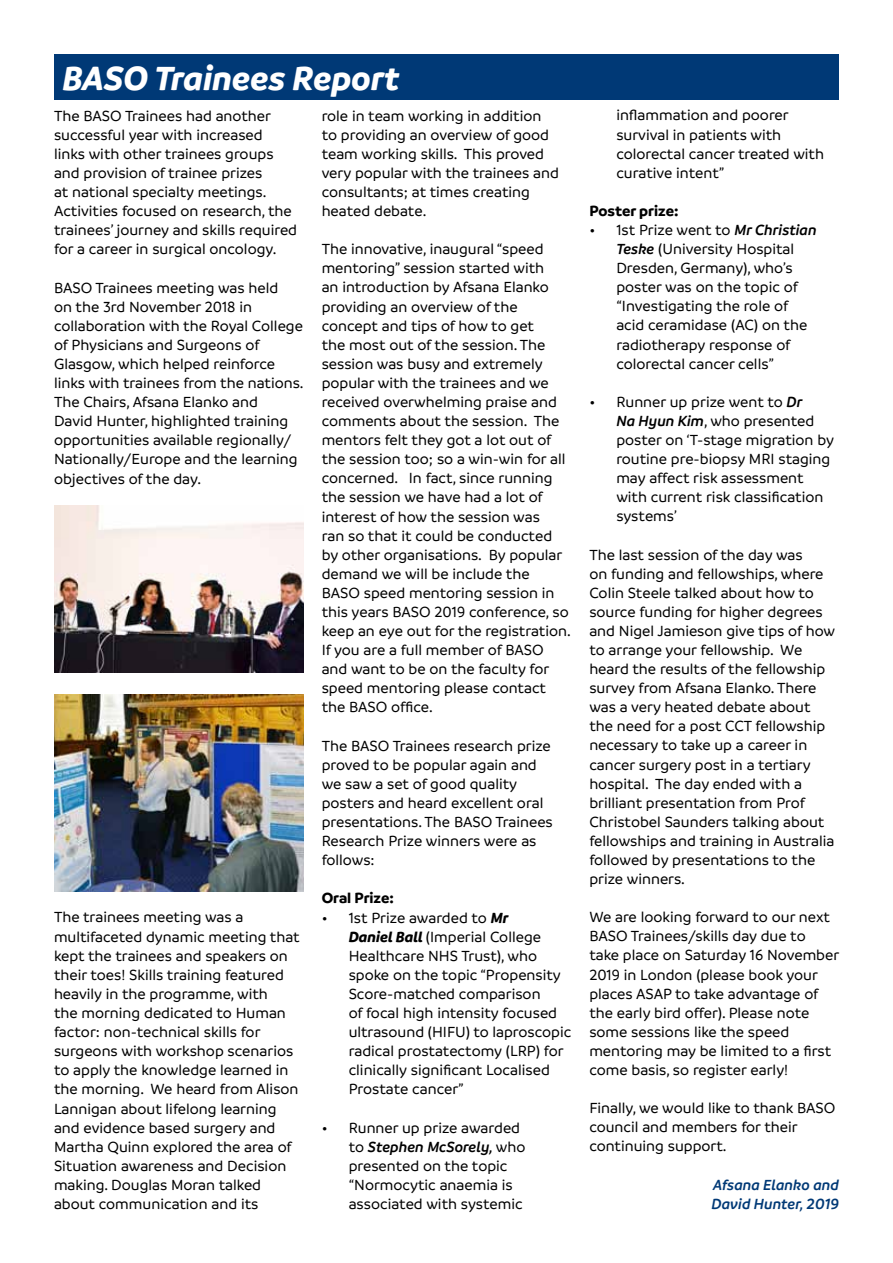
<style>
.page{position:relative;width:893px;height:1263px;background:#fff}
.page>*{position:absolute;margin:0;border:0;box-sizing:border-box;transform-origin:0 0}
.t1{font:italic 700 36px "Branding";color:#fff}
.t2{font:500 15.75px/19px "Branding";color:#000}
.t3{font:italic 600 15.75px/19px "Branding";color:#003976}
.t4{font:700 15.75px "Branding";color:#000}
.s1{font-weight:700;font-style:italic}
.s2{font-weight:600;font-style:italic}
</style>
<div class="page">
<img style="left:54px;top:506px;width:250px;height:166px">
<img style="left:54px;top:695px;width:250px;height:196px">
<div style="left:54px;top:54px;width:785px;height:46px;background:#003976"></div>
<h1 class="t1" style="left:63px;top:58px;width:338px">BASO Trainees Report</h1>
<p class="t2" style="left:54px;top:106px;width:245px">The BASO Trainees had another successful year with increased links with other trainees groups and provision of trainee prizes<br>at national specialty meetings.<br>Activities focused on research, the trainees’ journey and skills required for a career in surgical oncology.</p>
<p class="t2" style="left:54px;top:278px;width:251px">BASO Trainees meeting was held<br>on the 3rd November 2018 in collaboration with the Royal College of Physicians and Surgeons of<br>Glasgow, which helped reinforce links with trainees from the nations.<br>The Chairs, Afsana Elanko and<br>David Hunter, highlighted training opportunities available regionally/<br>Nationally/Europe and the learning objectives of the day.</p>
<p class="t2" style="left:54px;top:908px;width:247px">The trainees meeting was a multifaceted dynamic meeting that kept the trainees and speakers on their toes! Skills training featured heavily in the programme, with<br>the morning dedicated to Human factor: non-technical skills for surgeons with workshop scenarios to apply the knowledge learned in the morning. We heard from Alison<br>Lannigan about lifelong learning and evidence based surgery and<br>Martha Quinn explored the area of<br>Situation awareness and Decision making. Douglas Moran talked about communication and its</p>
<p class="t2" style="left:322px;top:106px;width:239px">role in team working in addition to providing an overview of good team working skills. This proved very popular with the trainees and consultants; at times creating heated debate.</p>
<p class="t2" style="left:322px;top:240px;width:251px">The innovative, inaugural “speed mentoring” session started with<br>an introduction by Afsana Elanko providing an overview of the concept and tips of how to get<br>the most out of the session. The session was busy and extremely popular with the trainees and we received overwhelming praise and comments about the session. The mentors felt they got a lot out of the session too; so a win-win for all concerned. In fact, since running the session we have had a lot of interest of how the session was<br>ran so that it could be conducted by other organisations. By popular demand we will be include the<br>BASO speed mentoring session in this years BASO 2019 conference, so keep an eye out for the registration.<br>If you are a full member of BASO and want to be on the faculty for speed mentoring please contact the BASO office.</p>
<p class="t2" style="left:322px;top:736px;width:233px">The BASO Trainees research prize proved to be popular again and we saw a set of good quality posters and heard excellent oral presentations. The BASO Trainees<br>Research Prize winners were as follows:</p>
<p class="t4" style="left:322px;top:889px;width:74px">Oral Prize:</p>
<p class="t2" style="left:349px;top:908px;width:224px;text-indent:-27px">• 1st Prize awarded to <span class="s1">Mr<br>Daniel Ball</span> (Imperial College<br>Healthcare NHS Trust), who spoke on the topic “Propensity<br>Score-matched comparison<br>of focal high intensity focused ultrasound (HIFU) to laproscopic radical prostatectomy (LRP) for clinically significant Localised<br>Prostate cancer”</p>
<p class="t2" style="left:349px;top:1118px;width:178px;text-indent:-27px">• Runner up prize awarded to <span class="s2">Stephen McSorely,</span> who presented on the topic “Normocytic anaemia is associated with systemic</p>
<p class="t2" style="left:616px;top:106px;width:209px">inflammation and poorer survival in patients with colorectal cancer treated with curative intent”</p>
<p class="t4" style="left:589px;top:202px;width:91px">Poster prize:</p>
<p class="t2" style="left:616px;top:220px;width:202px;text-indent:-27px">• 1st Prize went to <span class="s2">Mr Christian<br>Teske</span> (University Hospital<br>Dresden, Germany), who’s poster was on the topic of “Investigating the role of acid ceramidase (AC) on the radiotherapy response of colorectal cancer cells”</p>
<p class="t2" style="left:616px;top:392px;width:219px;text-indent:-27px">• Runner up prize went to <span class="s2">Dr<br>Na Hyun Kim</span>, who presented poster on ‘T-stage migration by routine pre-biopsy MRI staging may affect risk assessment with current risk classification systems’</p>
<p class="t2" style="left:589px;top:545px;width:247px">The last session of the day was<br>on funding and fellowships, where<br>Colin Steele talked about how to source funding for higher degrees and Nigel Jamieson give tips of how to arrange your fellowship. We heard the results of the fellowship survey from Afsana Elanko. There was a very heated debate about the need for a post CCT fellowship necessary to take up a career in cancer surgery post in a tertiary hospital. The day ended with a brilliant presentation from Prof<br>Christobel Saunders talking about fellowships and training in Australia followed by presentations to the prize winners.</p>
<p class="t2" style="left:589px;top:908px;width:251px">We are looking forward to our next<br>BASO Trainees/skills day due to take place on Saturday 16 November<br>2019 in London (please book your places ASAP to take advantage of the early bird offer). Please note some sessions like the speed mentoring may be limited to a first come basis, so register early!</p>
<p class="t2" style="left:589px;top:1099px;width:247px">Finally, we would like to thank BASO council and members for their continuing support.</p>
<p class="t3" style="left:712px;top:1175px;width:129px">Afsana Elanko and<br>David Hunter, 2019</p>
</div>
